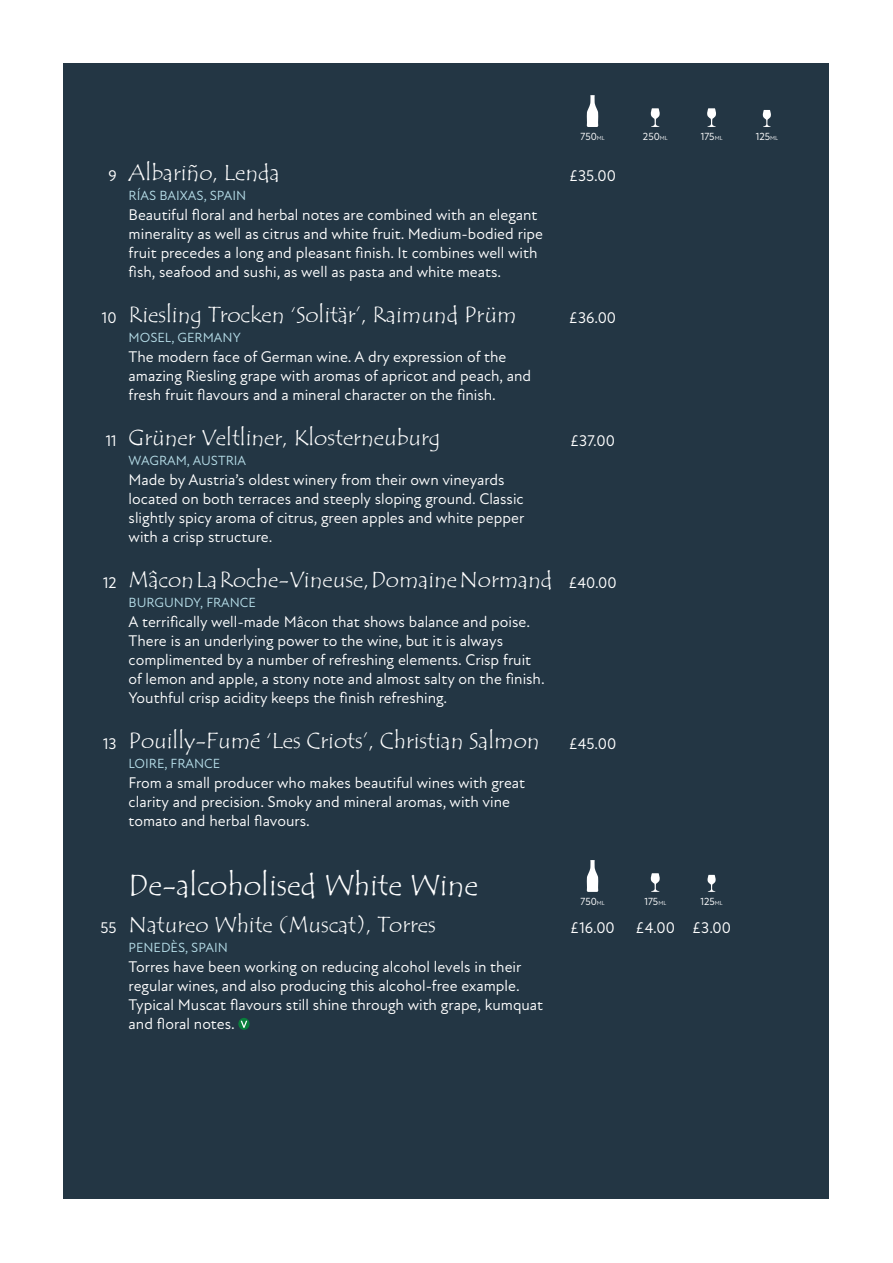
<style>
.page{position:relative;width:893px;height:1263px;background:#fff}
.page>*{position:absolute;margin:0;border:0;box-sizing:border-box;transform-origin:0 0}
.Section_header{font:30px "Tempus Sans ITC";color:#fff}
.Wine_name{font:22.5px "Tempus Sans ITC";color:#fff}
.Tasting_note{font:15.75px/18.9px "New Atten";color:#fff}
.Wine_price{font:15.75px "New Atten";color:#fff}
.Wine_origin{font:13.5px "New Atten";color:#b6dde8}
.Wine_price-2{font:10.5px "New Atten";color:#fff}
.s1{font-size:6px}
</style>
<div class="page">
<div style="left:64px;top:64px;width:765px;height:1135px;background:#233644"></div>
<svg style="left:586px;top:95px;width:13px;height:32px"></svg>
<svg style="left:650px;top:108px;width:10px;height:19px"></svg>
<svg style="left:707px;top:108px;width:9px;height:19px"></svg>
<svg style="left:762px;top:110px;width:9px;height:17px"></svg>
<svg style="left:586px;top:860px;width:13px;height:32px"></svg>
<svg style="left:650px;top:873px;width:10px;height:19px"></svg>
<svg style="left:707px;top:875px;width:9px;height:17px"></svg>
<svg style="left:238px;top:1018px;width:12px;height:12px"></svg>
<p class="Wine_price" style="left:108px;top:167px;width:10px">9</p>
<p class="Wine_name" style="left:129px;top:159px;width:153px">Albariño, Lenda</p>
<p class="Wine_origin" style="left:129px;top:188px;width:119px">RÍAS BAIXAS, SPAIN</p>
<p class="Tasting_note" style="left:129px;top:205px;width:416px">Beautiful floral and herbal notes are combined with an elegant minerality as well as citrus and white fruit. Medium-bodied ripe fruit precedes a long and pleasant finish. It combines well with fish, seafood and sushi, as well as pasta and white meats.</p>
<p class="Wine_price" style="left:102px;top:308px;width:16px">10</p>
<p class="Wine_name" style="left:129px;top:300px;width:389px">Riesling Trocken ‘Solitär’, Raimund Prüm</p>
<p class="Wine_origin" style="left:129px;top:330px;width:114px">MOSEL, GERMANY</p>
<p class="Tasting_note" style="left:129px;top:347px;width:404px">The modern face of German wine. A dry expression of the amazing Riesling grape with aromas of apricot and peach, and fresh fruit flavours and a mineral character on the finish.</p>
<p class="Wine_price" style="left:106px;top:431px;width:12px">11</p>
<p class="Wine_name" style="left:129px;top:423px;width:313px">Grüner Veltliner, Klosterneuburg</p>
<p class="Wine_origin" style="left:129px;top:453px;width:119px">WAGRAM, AUSTRIA</p>
<p class="Tasting_note" style="left:129px;top:470px;width:397px">Made by Austria’s oldest winery from their own vineyards located on both terraces and steeply sloping ground. Classic slightly spicy aroma of citrus, green apples and white pepper with a crisp structure.</p>
<p class="Wine_price" style="left:103px;top:573px;width:15px">12</p>
<p class="Wine_name" style="left:129px;top:565px;width:425px">Mâcon La Roche-Vineuse, Domaine Normand</p>
<p class="Wine_origin" style="left:129px;top:595px;width:129px">BURGUNDY, FRANCE</p>
<p class="Tasting_note" style="left:129px;top:612px;width:418px">A terrifically well-made Mâcon that shows balance and poise.<br>There is an underlying power to the wine, but it is always complimented by a number of refreshing elements. Crisp fruit of lemon and apple, a stony note and almost salty on the finish.<br>Youthful crisp acidity keeps the finish refreshing.</p>
<p class="Wine_price" style="left:103px;top:734px;width:15px">13</p>
<p class="Wine_name" style="left:129px;top:726px;width:412px">Pouilly-Fumé ‘Les Criots’, Christian Salmon</p>
<p class="Wine_origin" style="left:129px;top:755px;width:93px">LOIRE, FRANCE</p>
<p class="Tasting_note" style="left:129px;top:773px;width:398px">From a small producer who makes beautiful wines with great clarity and precision. Smoky and mineral aromas, with vine tomato and herbal flavours.</p>
<p class="Section_header" style="left:129px;top:866px;width:351px">De-alcoholised White Wine</p>
<p class="Wine_price" style="left:101px;top:919px;width:18px">55</p>
<p class="Wine_name" style="left:129px;top:911px;width:309px">Natureo White (Muscat), Torres</p>
<p class="Wine_origin" style="left:129px;top:940px;width:101px">PENEDÈS, SPAIN</p>
<p class="Tasting_note" style="left:129px;top:958px;width:416px">Torres have been working on reducing alcohol levels in their regular wines, and also producing this alcohol-free example.<br>Typical Muscat flavours still shine through with grape, kumquat and floral notes.</p>
<p class="Wine_price-2" style="left:580px;top:130px;width:26px">750<span class="s1">ML</span></p>
<p class="Wine_price-2" style="left:643px;top:130px;width:26px">250<span class="s1">ML</span></p>
<p class="Wine_price-2" style="left:701px;top:130px;width:23px">175<span class="s1">ML</span></p>
<p class="Wine_price-2" style="left:756px;top:130px;width:24px">125<span class="s1">ML</span></p>
<p class="Wine_price" style="left:569px;top:167px;width:48px">£35.00</p>
<p class="Wine_price" style="left:569px;top:308px;width:49px">£36.00</p>
<p class="Wine_price" style="left:570px;top:431px;width:46px">£37.00</p>
<p class="Wine_price" style="left:568px;top:573px;width:50px">£40.00</p>
<p class="Wine_price" style="left:569px;top:734px;width:49px">£45.00</p>
<p class="Wine_price-2" style="left:580px;top:895px;width:26px">750<span class="s1">ML</span></p>
<p class="Wine_price-2" style="left:644px;top:895px;width:23px">175<span class="s1">ML</span></p>
<p class="Wine_price-2" style="left:700px;top:895px;width:24px">125<span class="s1">ML</span></p>
<p class="Wine_price" style="left:570px;top:919px;width:46px">£16.00</p>
<p class="Wine_price" style="left:636px;top:919px;width:41px">£4.00</p>
<p class="Wine_price" style="left:692px;top:919px;width:40px">£3.00</p>
</div>
